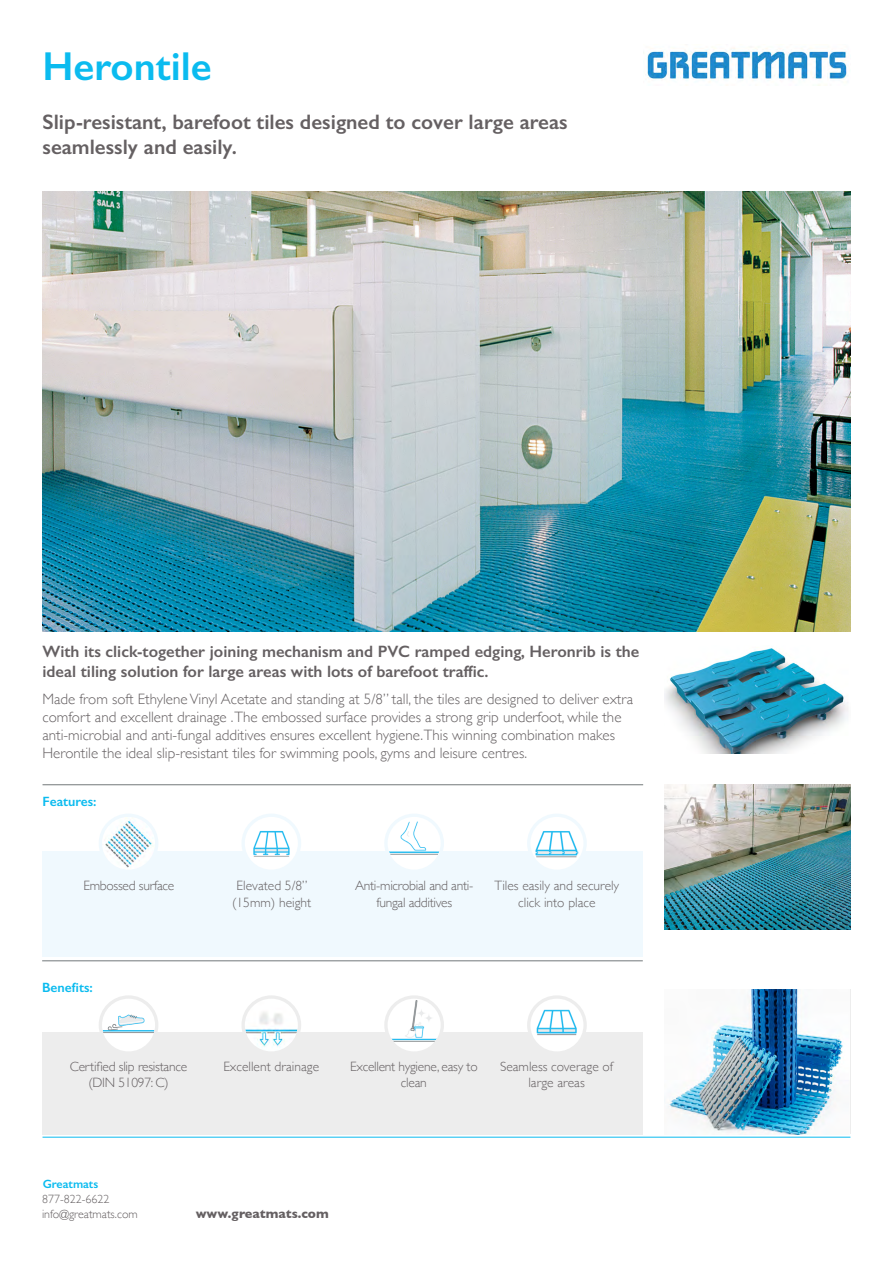
<style>
.page{position:relative;width:893px;height:1263px;background:#fff}
.page>*{position:absolute;margin:0;border:0;box-sizing:border-box;transform-origin:0 0}
.t1{font:600 40.5px "Gill Sans";color:#0bbbef}
.t2{font:600 21px/25.2px "Gill Sans";color:#656062}
.t3{font:600 16.5px/19.8px "Gill Sans";color:#656062}
.t4{font:300 15px/18px "Gill Sans";color:#656062}
.t5{font:300 13.5px/16.2px "Gill Sans";letter-spacing:-.02em;color:#656062;text-align:center}
.t6{font:300 13.5px/16.2px "Gill Sans";color:#656062;text-align:center}
.t7{font:600 13.5px "Gill Sans";color:#0bbbef}
.t8{font:700 12.75px "Gill Sans";color:#656062}
.t9{font:300 12px/14.7px "Gill Sans";color:#656062}
.t10{font:600 12px "Gill Sans";color:#0bbbef}
</style>
<div class="page">
<img style="left:43px;top:191px;width:807px;height:440px">
<img style="left:664px;top:648px;width:184px;height:105px">
<hr style="left:43px;top:1137px;width:807px;height:1px;background:#0bbbef">
<img style="left:664px;top:784px;width:186px;height:145px">
<img style="left:664px;top:989px;width:179px;height:145px">
<div style="left:42px;top:1032px;width:601px;height:102px;background:#ededed"></div>
<div style="left:100px;top:997px;width:57px;height:56px;background:#ededed;border-radius:50%"></div>
<img style="left:102px;top:999px;width:53px;height:52px;border-radius:26px">
<div style="left:99px;top:995px;width:59px;height:60px;border:3px solid #ededed;border-radius:50%"></div>
<div style="left:243px;top:997px;width:57px;height:56px;background:#ededed;border-radius:50%"></div>
<img style="left:245px;top:999px;width:53px;height:52px;border-radius:26px">
<div style="left:241px;top:995px;width:60px;height:60px;border:3px solid #ededed;border-radius:50%"></div>
<div style="left:386px;top:997px;width:56px;height:56px;background:#ededed;border-radius:50%"></div>
<img style="left:388px;top:999px;width:53px;height:52px;border-radius:26px">
<div style="left:384px;top:995px;width:60px;height:60px;border:3px solid #ededed;border-radius:50%"></div>
<div style="left:529px;top:997px;width:56px;height:56px;background:#ededed;border-radius:50%"></div>
<img style="left:530px;top:999px;width:53px;height:52px;border-radius:26px">
<div style="left:527px;top:995px;width:60px;height:60px;border:3px solid #ededed;border-radius:50%"></div>
<div style="left:43px;top:851px;width:600px;height:106px;background:#f0f9fe"></div>
<div style="left:100px;top:815px;width:57px;height:56px;background:#f0f9fe;border-radius:50%"></div>
<img style="left:102px;top:817px;width:53px;height:53px;border-radius:26px">
<div style="left:99px;top:813px;width:59px;height:60px;border:3px solid #f0f9fe;border-radius:50%"></div>
<div style="left:386px;top:815px;width:56px;height:56px;background:#f0f9fe;border-radius:50%"></div>
<img style="left:388px;top:817px;width:53px;height:53px;border-radius:26px">
<div style="left:384px;top:813px;width:60px;height:60px;border:3px solid #f0f9fe;border-radius:50%"></div>
<div style="left:529px;top:815px;width:56px;height:56px;background:#f0f9fe;border-radius:50%"></div>
<img style="left:530px;top:817px;width:53px;height:53px;border-radius:26px">
<div style="left:527px;top:813px;width:60px;height:60px;border:3px solid #f0f9fe;border-radius:50%"></div>
<hr style="left:43px;top:784px;width:600px;height:1px;background:#72787a">
<hr style="left:42px;top:960px;width:601px;height:1px;background:#72787a">
<div style="left:243px;top:815px;width:57px;height:56px;background:#f0f9fe;border-radius:50%"></div>
<img style="left:245px;top:817px;width:53px;height:53px;border-radius:26px">
<div style="left:241px;top:813px;width:60px;height:60px;border:3px solid #f0f9fe;border-radius:50%"></div>
<img style="left:643px;top:47px;width:205px;height:39px">
<h1 class="t1" style="left:43px;top:42px;width:171px">Herontile</h1>
<h2 class="t2" style="left:43px;top:109px;width:527px">Slip-resistant, barefoot tiles designed to cover large areas seamlessly and easily.</h2>
<p class="t3" style="left:43px;top:642px;width:598px">With its click-together joining mechanism and PVC ramped edging, Heronrib is the ideal tiling solution for large areas with lots of barefoot traffic.</p>
<p class="t4" style="left:43px;top:689px;width:592px">Made from soft Ethylene Vinyl Acetate and standing at 5/8” tall, the tiles are designed to deliver extra comfort and excellent drainage .The embossed surface provides a strong grip underfoot, while the anti-microbial and anti-fungal additives ensures excellent hygiene.This winning combination makes Herontile the ideal slip-resistant tiles for swimming pools, gyms and leisure centres.</p>
<p class="t7" style="left:43px;top:794px;width:56px">Features:</p>
<p class="t5" style="left:83px;top:877px;width:92px">Embossed surface</p>
<p class="t6" style="left:232px;top:877px;width:81px">Elevated 5/8” (15mm) height</p>
<p class="t5" style="left:355px;top:877px;width:120px">Anti-microbial and anti&shy;fungal additives</p>
<p class="t6" style="left:495px;top:877px;width:126px">Tiles easily and securely click into place</p>
<p class="t7" style="left:42px;top:979px;width:52px">Benefits:</p>
<p class="t5" style="left:70px;top:1058px;width:119px">Certified slip resistance (DIN 51097: C)</p>
<p class="t6" style="left:223px;top:1058px;width:97px">Excellent drainage</p>
<p class="t5" style="left:350px;top:1058px;width:129px">Excellent hygiene, easy to clean</p>
<p class="t6" style="left:500px;top:1058px;width:115px">Seamless coverage of large areas</p>
<p class="t10" style="left:43px;top:1176px;width:57px">Greatmats</p>
<p class="t9" style="left:42px;top:1191px;width:97px">877-822-6622 info@greatmats.com</p>
<p class="t8" style="left:196px;top:1203px;width:134px">www.greatmats.com</p>
</div>
